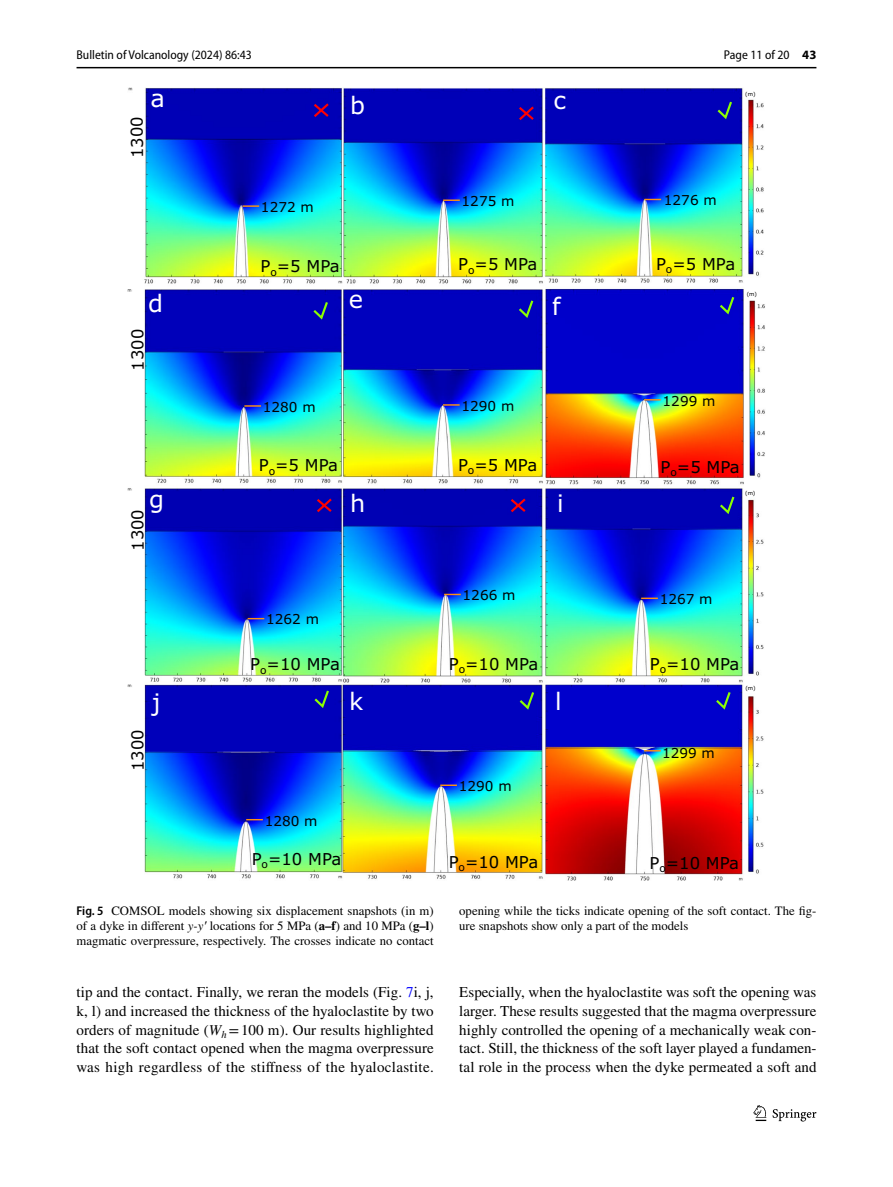
<style>
.page{position:relative;width:893px;height:1187px;background:#fff}
.page>*{position:absolute;margin:0;border:0;box-sizing:border-box;transform-origin:0 0}
.t1{font:24px "Verdana 5";color:#fff}
.t2{font:16.35px "Verdana 5";letter-spacing:-.01em;color:#000}
.t3{font:15px/18.8px "STIX";letter-spacing:.01em;color:#000;text-align:justify}
.t4{font:13.65px "Verdana 5";color:#000}
.t5{font:12.75px/15px "STIX";color:#000;text-align:justify}
.t6{font:semi-condensed 12.75px "Myriad Pro";color:#000}
.t7{font:5.4px "Verdana 5";color:#000}
.s1{font-weight:700;font-stretch:normal}
.s2{font-family:"Myriad Pro";font-weight:600;font-stretch:semi-condensed}
.s3{font-style:italic}
.s4{font-family:"Times New Roman";font-style:italic}
.s5{font-weight:700}
.s6{color:#00f}
</style>
<div class="page">
<hr style="left:77px;top:67px;width:739px;height:1px;background:#000">
<svg style="left:753px;top:1105px;width:13px;height:15px"></svg>
<svg style="left:773px;top:1109px;width:43px;height:12px"></svg>
<img style="left:127px;top:88px;width:638px;height:792px">
<svg style="left:242px;top:205px;width:17px;height:2px"></svg>
<svg style="left:244px;top:405px;width:17px;height:1px"></svg>
<svg style="left:443px;top:404px;width:17px;height:1px"></svg>
<svg style="left:644px;top:399px;width:17px;height:1px"></svg>
<svg style="left:311px;top:99px;width:425px;height:222px;background:#3f81b6"></svg>
<svg style="left:248px;top:618px;width:16px;height:1px"></svg>
<svg style="left:246px;top:818px;width:17px;height:2px"></svg>
<svg style="left:440px;top:784px;width:17px;height:2px"></svg>
<svg style="left:644px;top:750px;width:17px;height:1px"></svg>
<svg style="left:312px;top:494px;width:424px;height:217px;background:#3782bf"></svg>
<p class="t6" style="left:77px;top:48px;width:177px">Bulletin of Volcanology (2024) 86:43</p>
<p class="t6" style="left:724px;top:48px;width:94px">Page 11 of 20 <span class="s1">43</span></p>
<p class="t2" style="left:126px;top:158px;width:43px;rotate:-90deg">1300</p>
<h1 class="t1" style="left:150px;top:82px;width:16px">a</h1>
<h1 class="t1" style="left:350px;top:88px;width:16px">b</h1>
<h1 class="t1" style="left:554px;top:83px;width:14px">c</h1>
<p class="t4" style="left:261px;top:197px;width:54px">1272 m</p>
<p class="t4" style="left:462px;top:192px;width:54px">1275 m</p>
<p class="t4" style="left:664px;top:191px;width:54px">1276 m</p>
<p class="t7" style="left:745px;top:90px;width:12px">(m)</p>
<p class="t2" style="left:260px;top:255px;width:81px">P<sub>o</sub>=5 MPa</p>
<p class="t2" style="left:458px;top:253px;width:81px">P<sub>o</sub>=5 MPa</p>
<p class="t2" style="left:656px;top:252px;width:81px">P<sub>o</sub>=5 MPa</p>
<h1 class="t1" style="left:148px;top:287px;width:16px">d</h1>
<h1 class="t1" style="left:349px;top:282px;width:16px">e</h1>
<h1 class="t1" style="left:552px;top:289px;width:10px">f</h1>
<p class="t7" style="left:747px;top:290px;width:12px">(m)</p>
<p class="t2" style="left:126px;top:371px;width:43px;rotate:-90deg">1300</p>
<p class="t4" style="left:263px;top:397px;width:54px">1280 m</p>
<p class="t4" style="left:461px;top:396px;width:54px">1290 m</p>
<p class="t4" style="left:663px;top:391px;width:54px">1299 m</p>
<p class="t2" style="left:259px;top:454px;width:81px">P<sub>o</sub>=5 MPa</p>
<p class="t2" style="left:458px;top:454px;width:81px">P<sub>o</sub>=5 MPa</p>
<p class="t2" style="left:661px;top:455px;width:81px">P<sub>o</sub>=5 MPa</p>
<h1 class="t1" style="left:149px;top:483px;width:16px">g</h1>
<h1 class="t1" style="left:350px;top:487px;width:17px">h</h1>
<h1 class="t1" style="left:557px;top:486px;width:8px">i</h1>
<p class="t2" style="left:126px;top:551px;width:43px;rotate:-90deg">1300</p>
<p class="t4" style="left:266px;top:610px;width:54px">1262 m</p>
<p class="t4" style="left:463px;top:586px;width:54px">1266 m</p>
<p class="t4" style="left:660px;top:589px;width:54px">1267 m</p>
<p class="t7" style="left:745px;top:489px;width:12px">(m)</p>
<p class="t2" style="left:250px;top:653px;width:91px">P<sub>o</sub>=10 MPa</p>
<p class="t2" style="left:449px;top:652px;width:91px">P<sub>o</sub>=10 MPa</p>
<p class="t2" style="left:650px;top:652px;width:91px">P<sub>o</sub>=10 MPa</p>
<h1 class="t1" style="left:152px;top:685px;width:10px">j</h1>
<h1 class="t1" style="left:349px;top:684px;width:16px">k</h1>
<h1 class="t1" style="left:555px;top:685px;width:8px">l</h1>
<p class="t2" style="left:126px;top:771px;width:43px;rotate:-90deg">1300</p>
<p class="t4" style="left:265px;top:811px;width:54px">1280 m</p>
<p class="t4" style="left:459px;top:776px;width:54px">1290 m</p>
<p class="t4" style="left:662px;top:743px;width:54px">1299 m</p>
<p class="t7" style="left:745px;top:683px;width:12px">(m)</p>
<p class="t2" style="left:252px;top:847px;width:91px">P<sub>o</sub>=10 MPa</p>
<p class="t2" style="left:449px;top:850px;width:91px">P<sub>o</sub>=10 MPa</p>
<p class="t2" style="left:649px;top:851px;width:91px">P<sub>o</sub>=10 MPa</p>
<p class="t5" style="left:77px;top:904px;width:359px"><span class="s2">Fig. 5</span> COMSOL models showing six displacement snapshots (in m) of a dyke in different <span class="s3">y-y</span><span class="s4">′</span> locations for 5 MPa (<span class="s5">a–f</span>) and 10 MPa (<span class="s5">g–l</span>) magmatic overpressure, respectively. The crosses indicate no contact</p>
<p class="t5" style="left:459px;top:904px;width:359px">opening while the ticks indicate opening of the soft contact. The fig&shy;ure snapshots show only a part of the models</p>
<p class="t3" style="left:77px;top:983px;width:359px">tip and the contact. Finally, we reran the models (Fig. <span class="s6">7</span>i, j, k, l) and increased the thickness of the hyaloclastite by two orders of magnitude (<span class="s3">W</span><sub>h</sub> =100 m). Our results highlighted that the soft contact opened when the magma overpressure was high regardless of the stiffness of the hyaloclastite.</p>
<p class="t3" style="left:459px;top:983px;width:359px">Especially, when the hyaloclastite was soft the opening was larger. These results suggested that the magma overpressure highly controlled the opening of a mechanically weak con&shy;tact. Still, the thickness of the soft layer played a fundamen&shy;tal role in the process when the dyke permeated a soft and</p>
</div>
